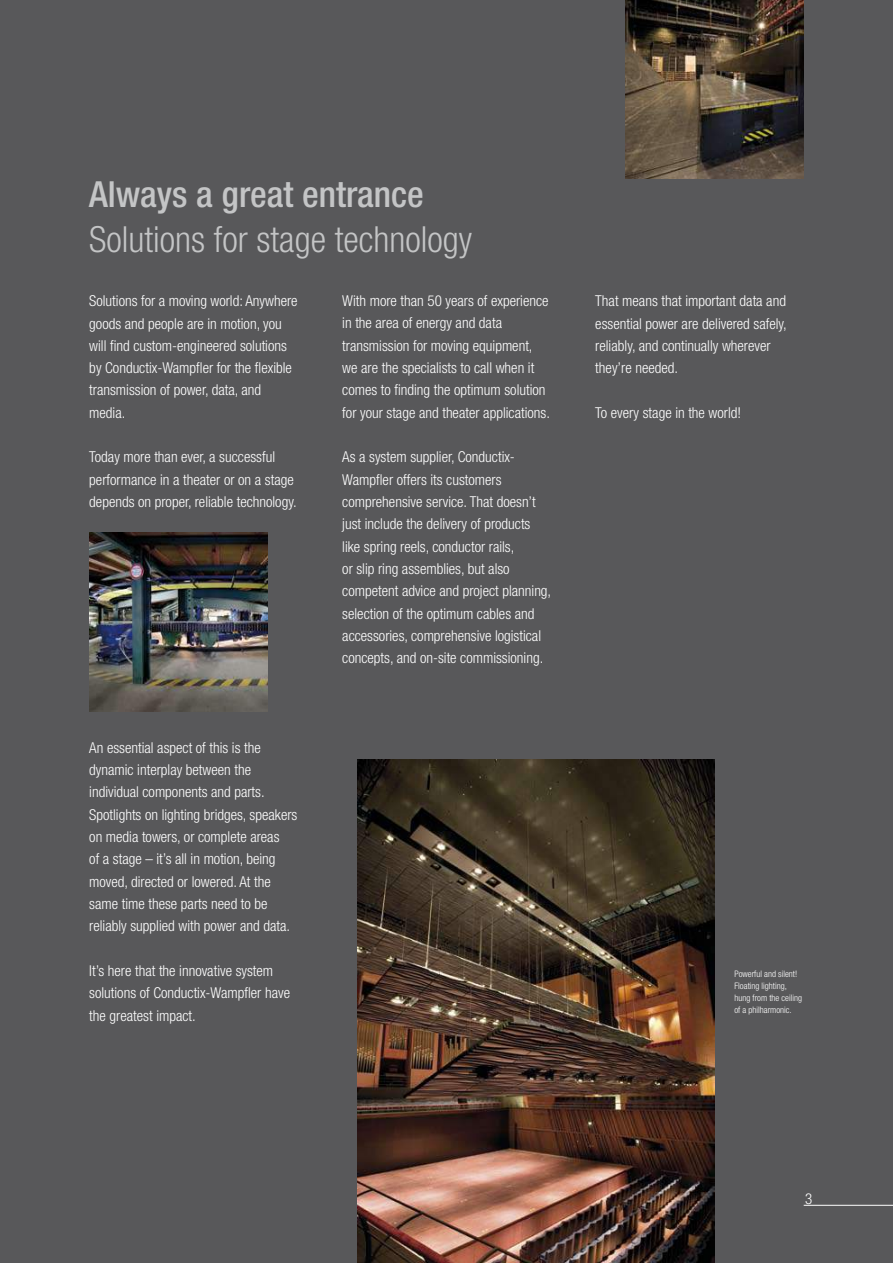
<style>
.page{position:relative;width:893px;height:1263px;background:#58585a}
.page>*{position:absolute;margin:0;border:0;box-sizing:border-box;transform-origin:0 0}
.t1{font:300 condensed 36px "Helvetica Neue LT";color:#c4c5c6}
.t2{font:500 condensed 36px "Helvetica Neue LT";color:#c4c5c6}
.t3{font:300 condensed 15px/22.4px "Helvetica Neue LT";color:#fff}
.t4{font:300 condensed 9px/12px "Helvetica Neue LT";color:#fff}
</style>
<div class="page">
<hr style="left:804px;top:1205px;width:89px;height:1px;background:#fff">
<img style="left:625px;top:0;width:179px;height:179px">
<img style="left:89px;top:533px;width:179px;height:178px">
<img style="left:357px;top:759px;width:357px;height:504px">
<h1 class="t2" style="left:89px;top:173px;width:336px">Always a great entrance</h1>
<h1 class="t1" style="left:89px;top:218px;width:384px">Solutions for stage technology</h1>
<p class="t3" style="left:89px;top:290px;width:210px">Solutions for a moving world: Anywhere goods and people are in motion, you will find custom-engineered solutions by Conductix-Wampfler for the flexible transmission of power, data, and media.</p>
<p class="t3" style="left:89px;top:446px;width:209px">Today more than ever, a successful performance in a theater or on a stage depends on proper, reliable technology.</p>
<p class="t3" style="left:89px;top:736px;width:210px">An essential aspect of this is the dynamic interplay between the individual components and parts.<br>Spotlights on lighting bridges, speakers on media towers, or complete areas<br>of a stage – it’s all in motion, being moved, directed or lowered. At the same time these parts need to be reliably supplied with power and data.</p>
<p class="t3" style="left:89px;top:959px;width:202px">It’s here that the innovative system solutions of Conductix-Wampfler have the greatest impact.</p>
<p class="t3" style="left:342px;top:289px;width:209px">With more than 50 years of experience in the area of energy and data transmission for moving equipment, we are the specialists to call when it comes to finding the optimum solution for your stage and theater applications.</p>
<p class="t3" style="left:342px;top:446px;width:210px">As a system supplier, Conductix-Wampfler offers its customers comprehensive service. That doesn’t just include the delivery of products like spring reels, conductor rails,<br>or slip ring assemblies, but also competent advice and project planning, selection of the optimum cables and accessories, comprehensive logistical concepts, and on-site commissioning.</p>
<p class="t3" style="left:595px;top:290px;width:193px">That means that important data and essential power are delivered safely, reliably, and continually wherever they’re needed.</p>
<p class="t3" style="left:595px;top:401px;width:147px">To every stage in the world!</p>
<p class="t4" style="left:734px;top:967px;width:69px">Powerful and silent!<br>Floating lighting, hung from the ceiling of a philharmonic.</p>
<p class="t3" style="left:805px;top:1187px;width:9px">3</p>
</div>
